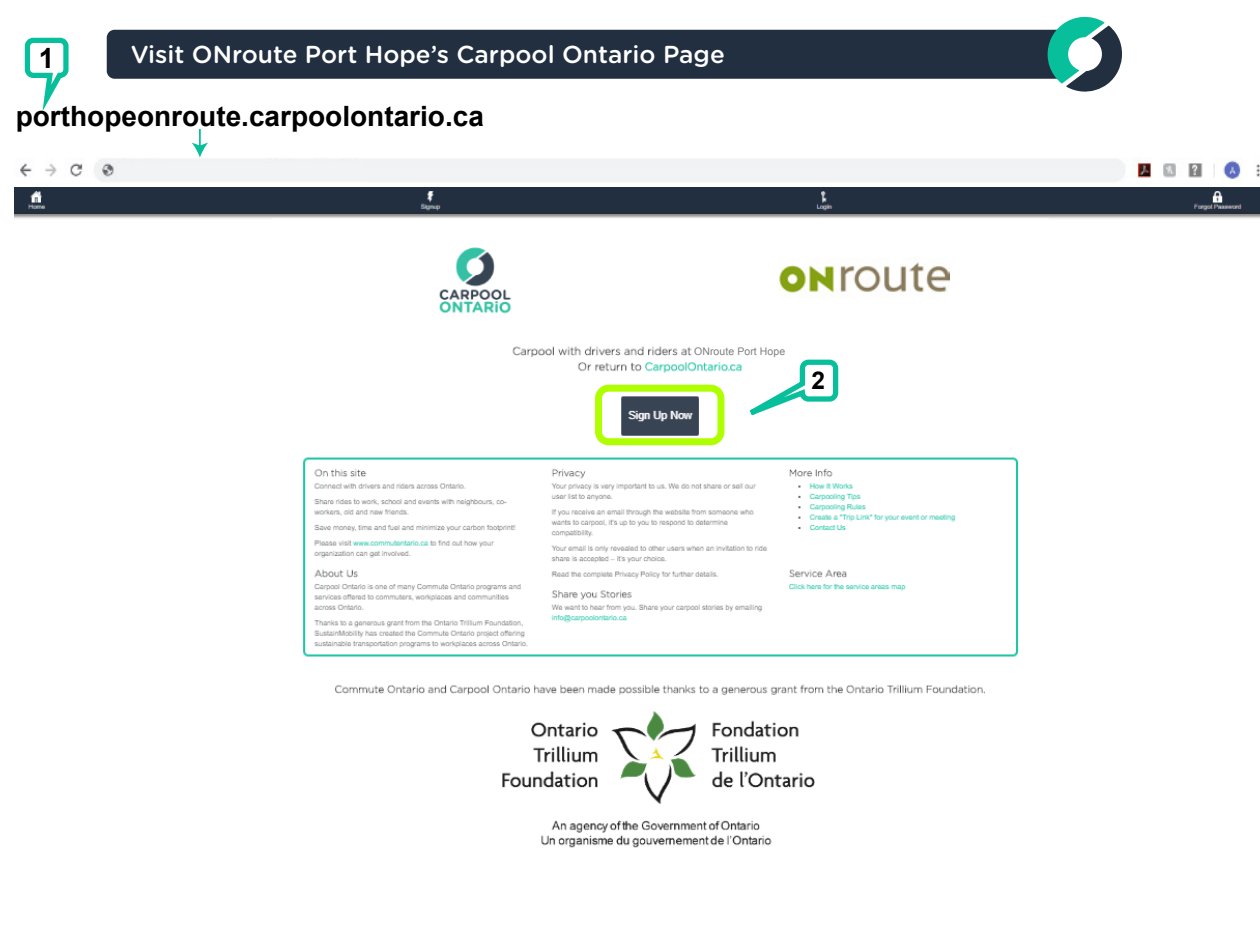
<style>
.page{position:relative;width:1260px;height:945px;background:#fff}
.page>*{position:absolute;margin:0;border:0;box-sizing:border-box;transform-origin:0 0}
.t1{font:700 28px "Arial";color:#000}
.t2{font:500 24.5px "Gotham Rounded";color:#fff}
.t3{font:700 24.5px "Arial";color:#000}
.t4{font:10.5px "Arial";letter-spacing:.005em;color:#7f7f7f}
</style>
<div class="page">
<img style="left:20px;top:158px;width:1240px;height:24px">
<img style="left:14px;top:187px;width:1246px;height:661px">
<div style="left:714px;top:243px;width:130px;height:72px;background:#fff"></div>
<div style="left:695px;top:338px;width:119px;height:19px;background:#fff"></div>
<div style="left:107px;top:30px;width:961px;height:49px;background:#212f40;border-radius:8px"></div>
<svg style="left:1047px;top:16px;width:75px;height:76px"></svg>
<img style="left:780px;top:248px;width:169px;height:59px">
<div style="left:595px;top:385px;width:129px;height:60px;border:7px solid #afff00;border-radius:10px"></div>
<svg style="left:686px;top:357px;width:155px;height:87px"></svg>
<svg style="left:24px;top:37px;width:45px;height:74px"></svg>
<svg style="left:192px;top:129px;width:16px;height:29px"></svg>
<div style="left:118px;top:163px;width:248px;height:16px;background:#f1f3f4"></div>
<p class="t2" style="left:131px;top:37px;width:596px">Visit ONroute Port Hope’s Carpool Ontario Page</p>
<p class="t1" style="left:16px;top:98px;width:470px">porthopeonroute.carpoolontario.ca</p>
<p class="t1" style="left:39px;top:40px;width:17px">1</p>
<p class="t4" style="left:694px;top:345px;width:93px">ONroute Port Hope</p>
<p class="t3" style="left:812px;top:365px;width:15px">2</p>
</div>
